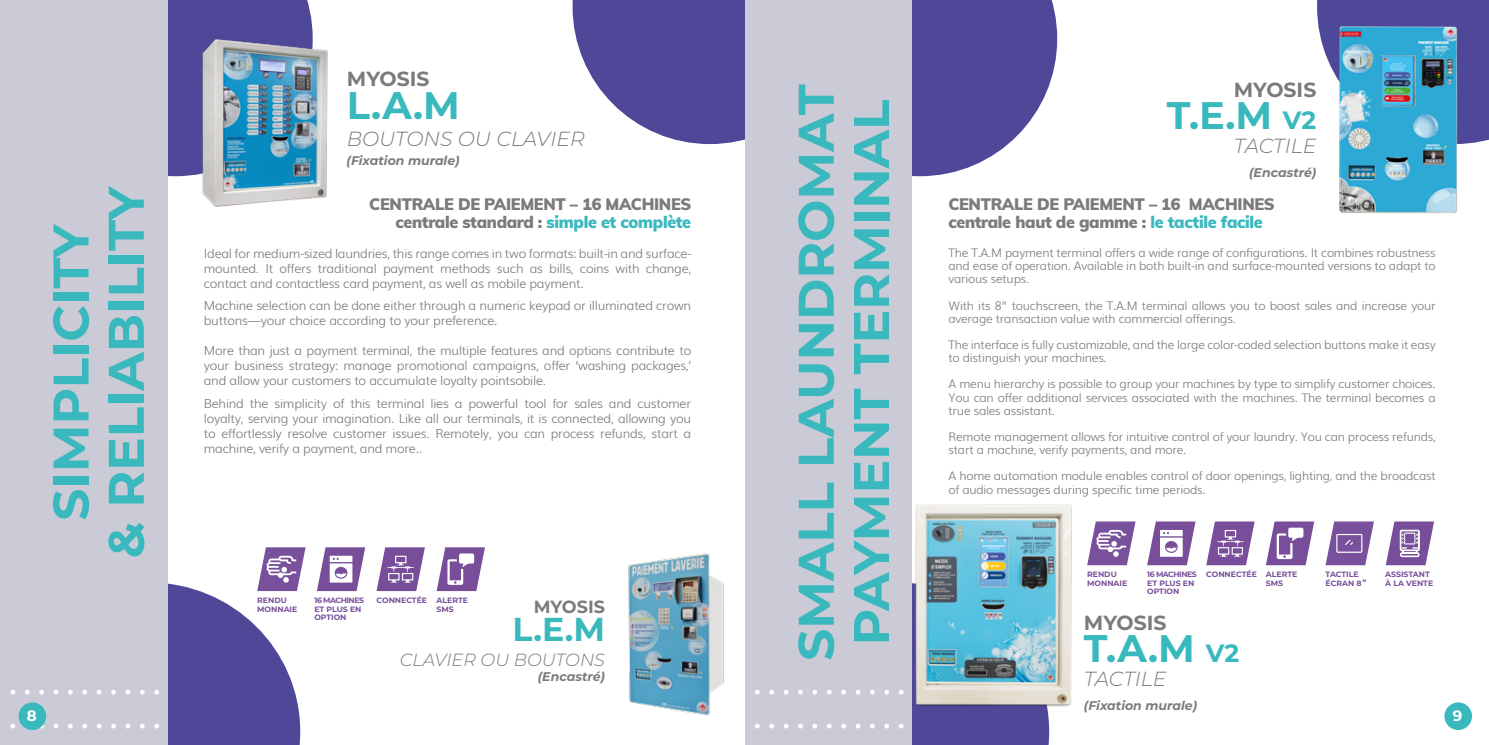
<style>
.page{position:relative;width:1489px;height:745px;background:#fff}
.page>*{position:absolute;margin:0;border:0;box-sizing:border-box;transform-origin:0 0}
.t1{font:700 50px/55.2px "Montserrat";color:#39b8bd;text-align:center}
.t2{font:700 38.38px "Montserrat";color:#39b8bd}
.t3{font:700 33.12px "Montserrat";color:#39b8bd}
.t4{font:italic 300 20.38px "Montserrat";color:#7c7b7b}
.t5{font:700 20.38px "Montserrat";color:#7c7b7b}
.t6{font:italic 300 17.62px "Montserrat";color:#7c7b7b}
.t7{font:700 17.62px "Montserrat";color:#7c7b7b}
.t8{font:900 16.25px/17.5px "Muli";letter-spacing:-.02em;color:#7c7b7b;text-align:right}
.t9{font:700 15px "Montserrat";color:#fff}
.t10{font:300 12.5px/15px "Muli";letter-spacing:-.02em;color:#7c7b7b;text-align:justify}
.t11{font:italic 700 12.5px "Montserrat";color:#7c7b7b}
.t12{font:300 11.88px/13.1px "Muli";letter-spacing:-.02em;color:#7c7b7b}
.t13{font:700 7.75px/8.6px "Montserrat";color:#78509b}
.t14{font:700 7.75px "Montserrat";letter-spacing:-.06em;color:#79509b}
.s1{color:#39b8bd}
.s2{font-size:25px}
</style>
<div class="page">
<div style="left:167px;top:0;width:145px;height:176px;background:#4f4898"></div>
<svg style="left:167px;top:582px;width:133px;height:162px;fill:#4f4898"></svg>
<div style="left:0;top:0;width:167px;height:744px;background:#cacbd6"></div>
<svg style="left:154px;top:690px;width:5px;height:4px"></svg>
<svg style="left:154px;top:723px;width:5px;height:5px"></svg>
<svg style="left:140px;top:690px;width:5px;height:4px"></svg>
<svg style="left:140px;top:723px;width:5px;height:5px"></svg>
<svg style="left:125px;top:690px;width:5px;height:4px"></svg>
<svg style="left:125px;top:724px;width:5px;height:4px"></svg>
<svg style="left:111px;top:690px;width:5px;height:4px"></svg>
<svg style="left:111px;top:723px;width:5px;height:5px"></svg>
<svg style="left:97px;top:690px;width:4px;height:4px"></svg>
<svg style="left:97px;top:724px;width:4px;height:4px"></svg>
<svg style="left:82px;top:690px;width:5px;height:4px"></svg>
<svg style="left:82px;top:724px;width:5px;height:4px"></svg>
<svg style="left:68px;top:690px;width:5px;height:4px"></svg>
<svg style="left:68px;top:723px;width:5px;height:5px"></svg>
<svg style="left:54px;top:690px;width:4px;height:4px"></svg>
<svg style="left:54px;top:724px;width:4px;height:4px"></svg>
<svg style="left:39px;top:690px;width:5px;height:4px"></svg>
<svg style="left:39px;top:723px;width:5px;height:5px"></svg>
<svg style="left:25px;top:690px;width:5px;height:4px"></svg>
<svg style="left:10px;top:690px;width:5px;height:4px"></svg>
<svg style="left:10px;top:724px;width:5px;height:4px"></svg>
<svg style="left:572px;top:0;width:173px;height:144px"></svg>
<svg style="left:317px;top:547px;width:48px;height:43px"></svg>
<svg style="left:376px;top:547px;width:49px;height:43px"></svg>
<svg style="left:257px;top:547px;width:48px;height:43px"></svg>
<svg style="left:436px;top:547px;width:49px;height:43px"></svg>
<img style="left:191px;top:22px;width:137px;height:185px">
<img style="left:628px;top:553px;width:96px;height:162px">
<svg style="left:911px;top:0;width:146px;height:176px;fill:#4f4898"></svg>
<div style="left:911px;top:713px;width:138px;height:31px;background:#4f4898"></div>
<div style="left:745px;top:0;width:166px;height:744px;background:#cacbd6"></div>
<svg style="left:899px;top:690px;width:4px;height:4px"></svg>
<svg style="left:899px;top:724px;width:4px;height:4px"></svg>
<svg style="left:884px;top:690px;width:5px;height:4px"></svg>
<svg style="left:884px;top:724px;width:5px;height:4px"></svg>
<svg style="left:870px;top:690px;width:4px;height:4px"></svg>
<svg style="left:870px;top:723px;width:4px;height:5px"></svg>
<svg style="left:855px;top:690px;width:5px;height:4px"></svg>
<svg style="left:855px;top:724px;width:5px;height:4px"></svg>
<svg style="left:841px;top:690px;width:5px;height:4px"></svg>
<svg style="left:841px;top:723px;width:5px;height:5px"></svg>
<svg style="left:827px;top:690px;width:4px;height:4px"></svg>
<svg style="left:827px;top:723px;width:4px;height:5px"></svg>
<svg style="left:812px;top:690px;width:5px;height:4px"></svg>
<svg style="left:812px;top:724px;width:5px;height:4px"></svg>
<svg style="left:798px;top:690px;width:4px;height:4px"></svg>
<svg style="left:798px;top:723px;width:4px;height:5px"></svg>
<svg style="left:783px;top:690px;width:5px;height:4px"></svg>
<svg style="left:783px;top:724px;width:5px;height:4px"></svg>
<svg style="left:769px;top:690px;width:5px;height:4px"></svg>
<svg style="left:769px;top:723px;width:5px;height:5px"></svg>
<svg style="left:755px;top:690px;width:4px;height:4px"></svg>
<svg style="left:755px;top:723px;width:4px;height:5px"></svg>
<div style="left:1317px;top:0;width:171px;height:143px;background:#4f4898"></div>
<img style="left:1317px;top:15px;width:154px;height:199px">
<div style="left:19px;top:702px;width:27px;height:27px;background:#39b8bd;border-radius:50%"></div>
<div style="left:1444px;top:702px;width:27px;height:27px;background:#39b8bd;border-radius:50%"></div>
<svg style="left:1087px;top:521px;width:48px;height:44px"></svg>
<svg style="left:1147px;top:521px;width:48px;height:44px"></svg>
<svg style="left:1206px;top:521px;width:48px;height:44px"></svg>
<svg style="left:1266px;top:521px;width:48px;height:44px"></svg>
<svg style="left:1325px;top:521px;width:48px;height:44px"></svg>
<svg style="left:1385px;top:521px;width:48px;height:44px"></svg>
<img style="left:911px;top:494px;width:161px;height:219px">
<h1 class="t1" style="left:41px;top:558px;width:374px;rotate:-90deg">SIMPLICITY<br>&amp; RELIABILITY</h1>
<h3 class="t5" style="left:347px;top:64px;width:84px">MYOSIS</h3>
<h2 class="t2" style="left:347px;top:77px;width:114px">L.A.M</h2>
<h3 class="t4" style="left:347px;top:125px;width:239px">BOUTONS OU CLAVIER</h3>
<p class="t11" style="left:346px;top:151px;width:115px">(Fixation murale)</p>
<h3 class="t8" style="left:369px;top:195px;width:323px">CENTRALE DE PAIEMENT – 16 MACHINES centrale standard : <span class="s1">simple et complète</span></h3>
<p class="t10" style="left:204px;top:245px;width:489px">Ideal for medium-sized laundries, this range comes in two formats: built-in and surface&shy;mounted. It offers traditional payment methods such as bills, coins with change, contact and contactless card payment, as well as mobile payment.</p>
<p class="t10" style="left:204px;top:297px;width:489px">Machine selection can be done either through a numeric keypad or illuminated crown buttons—your choice according to your preference.</p>
<p class="t10" style="left:204px;top:342px;width:489px">More than just a payment terminal, the multiple features and options contribute to your business strategy: manage promotional campaigns, offer ‘washing packages,’ and allow your customers to accumulate loyalty pointsobile.</p>
<p class="t10" style="left:204px;top:395px;width:489px">Behind the simplicity of this terminal lies a powerful tool for sales and customer loyalty, serving your imagination. Like all our terminals, it is connected, allowing you to effortlessly resolve customer issues. Remotely, you can process refunds, start a machine, verify a payment, and more..</p>
<p class="t13" style="left:257px;top:595px;width:42px">RENDU<br>MONNAIE</p>
<p class="t13" style="left:436px;top:595px;width:33px;text-indent:-60px">CONNECTÉE ALERTE<br>SMS</p>
<p class="t14" style="left:314px;top:594px;width:51px">16 MACHINES</p>
<p class="t13" style="left:314px;top:604px;width:49px">ET PLUS EN<br>OPTION</p>
<h3 class="t7" style="left:533px;top:593px;width:73px">MYOSIS</h3>
<h3 class="t3" style="left:512px;top:605px;width:94px">L.E.M</h3>
<h3 class="t6" style="left:400px;top:647px;width:207px">CLAVIER OU BOUTONS</h3>
<h1 class="t1" style="left:785px;top:660px;width:577px;rotate:-90deg">SMALL LAUNDROMAT<br>PAYMENT TERMINAL</h1>
<h3 class="t5" style="left:1233px;top:75px;width:84px">MYOSIS</h3>
<h2 class="t2" style="left:1166px;top:88px;width:151px">T.E.M <span class="s2">V2</span></h2>
<h3 class="t4" style="left:1233px;top:131px;width:84px">TACTILE</h3>
<p class="t11" style="left:1249px;top:163px;width:69px">(Encastré)</p>
<h3 class="t8" style="left:948px;top:195px;width:328px;text-align:left">CENTRALE DE PAIEMENT – 16 MACHINES centrale haut de gamme : <span class="s1">le tactile facile</span></h3>
<p class="t12" style="left:948px;top:245px;width:489px;text-align:justify">The T.A.M payment terminal offers a wide range of configurations. It combines robustness and ease of operation. Available in both built-in and surface-mounted versions to adapt to various setups.</p>
<p class="t12" style="left:948px;top:297px;width:488px">With its 8” touchscreen, the T.A.M terminal allows you to boost sales and increase your average transaction value with commercial offerings.</p>
<p class="t12" style="left:948px;top:337px;width:488px">The interface is fully customizable, and the large color-coded selection buttons make it easy to distinguish your machines.</p>
<p class="t12" style="left:948px;top:376px;width:488px;text-align:justify">A menu hierarchy is possible to group your machines by type to simplify customer choices.<br>You can offer additional services associated with the machines. The terminal becomes a true sales assistant.</p>
<p class="t12" style="left:948px;top:429px;width:488px">Remote management allows for intuitive control of your laundry. You can process refunds, start a machine, verify payments, and more.</p>
<p class="t12" style="left:948px;top:468px;width:488px">A home automation module enables control of door openings, lighting, and the broadcast of audio messages during specific time periods.</p>
<p class="t13" style="left:1265px;top:569px;width:33px;text-indent:-60px">CONNECTÉE ALERTE<br>SMS</p>
<p class="t13" style="left:1325px;top:569px;width:38px">TACTILE<br>ÉCRAN 8</p>
<p class="t13" style="left:1384px;top:569px;width:50px">ASSISTANT<br>À LA VENTE</p>
<p class="t14" style="left:1147px;top:568px;width:51px">16 MACHINES</p>
<p class="t13" style="left:1147px;top:578px;width:49px">ET PLUS EN<br>OPTION</p>
<p class="t13" style="left:1087px;top:569px;width:42px">RENDU<br>MONNAIE</p>
<p class="t13" style="left:1362px;top:577px;width:5px">”</p>
<h3 class="t5" style="left:1083px;top:607px;width:84px">MYOSIS</h3>
<h2 class="t2" style="left:1083px;top:620px;width:157px">T.A.M <span class="s2">V2</span></h2>
<p class="t11" style="left:538px;top:667px;width:69px">(Encastré)</p>
<h3 class="t4" style="left:1083px;top:664px;width:84px">TACTILE</h3>
<p class="t11" style="left:1083px;top:696px;width:115px">(Fixation murale)</p>
<p class="t9" style="left:27px;top:704px;width:11px">8</p>
<p class="t9" style="left:1452px;top:704px;width:11px">9</p>
</div>
